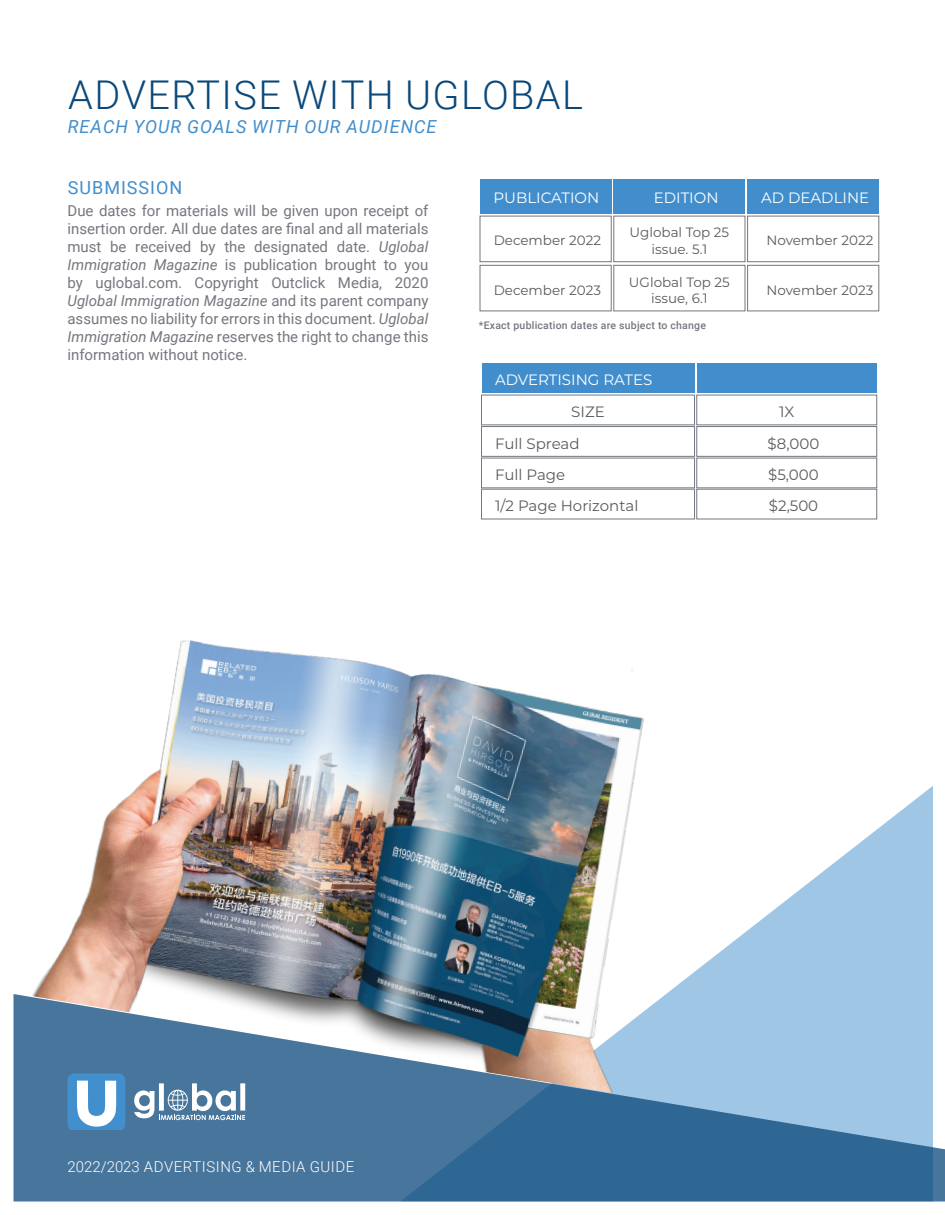
<style>
.page{position:relative;width:945px;height:1215px;background:#fff}
.page>*{position:absolute;margin:0;border:0;box-sizing:border-box;transform-origin:0 0}
.t1{font:300 39.6px "Roboto";letter-spacing:.035em;color:#0a487a}
.t2{font:italic 18px "Roboto";letter-spacing:.055em;color:#428ecc}
.t3{font:18px "Roboto";letter-spacing:.055em;color:#428ecc}
.t4{font:15px/18px "Roboto";color:#75777f;text-align:justify}
.t5{font:15px/31.5px "Montserrat";color:#595b5c}
.t6{font:15px "Montserrat";color:#fff}
.t7{font:300 15px "Roboto";letter-spacing:.035em;color:#fff}
.t8{font:13.5px/16.2px "Montserrat";color:#595b5c;text-align:center}
.t9{font:500 10.5px "Roboto";letter-spacing:.02em;color:#75777f}
.s1{font-style:italic}
</style>
<div class="page">
<svg style="left:766px;top:786px;width:167px;height:208px;fill:#a0c6e5"></svg>
<svg style="left:14px;top:994px;width:931px;height:208px;background:#5584ab"></svg>
<img style="left:13px;top:640px;width:753px;height:466px">
<div style="left:480px;top:179px;width:131px;height:35px;background:#428ecc"></div>
<div style="left:614px;top:179px;width:131px;height:35px;background:#428ecc"></div>
<div style="left:480px;top:216px;width:131px;height:46px;border:1px solid #73777f"></div>
<div style="left:480px;top:265px;width:131px;height:46px;border:1px solid #73777f"></div>
<div style="left:614px;top:216px;width:131px;height:46px;border:1px solid #73777f"></div>
<div style="left:614px;top:265px;width:131px;height:46px;border:1px solid #73777f"></div>
<div style="left:748px;top:179px;width:131px;height:35px;background:#428ecc"></div>
<div style="left:747px;top:216px;width:132px;height:46px;border:1px solid #73777f"></div>
<div style="left:747px;top:265px;width:132px;height:46px;border:1px solid #73777f"></div>
<svg style="left:68px;top:1073px;width:57px;height:57px"></svg>
<svg style="left:134px;top:1083px;width:111px;height:37px"></svg>
<div style="left:482px;top:363px;width:213px;height:29px;background:#428ecc"></div>
<div style="left:481px;top:395px;width:214px;height:30px;border:1px solid #73777f"></div>
<div style="left:481px;top:426px;width:214px;height:31px;border:1px solid #73777f"></div>
<div style="left:481px;top:489px;width:214px;height:30px;border:1px solid #73777f"></div>
<div style="left:481px;top:458px;width:214px;height:30px;border:1px solid #73777f"></div>
<div style="left:697px;top:363px;width:180px;height:29px;background:#428ecc"></div>
<div style="left:697px;top:395px;width:180px;height:30px;border:1px solid #73777f"></div>
<div style="left:697px;top:426px;width:180px;height:31px;border:1px solid #73777f"></div>
<div style="left:697px;top:489px;width:180px;height:30px;border:1px solid #73777f"></div>
<div style="left:697px;top:458px;width:180px;height:30px;border:1px solid #73777f"></div>
<h1 class="t1" style="left:68px;top:67px;width:516px">ADVERTISE WITH UGLOBAL</h1>
<p class="t2" style="left:68px;top:114px;width:370px">REACH YOUR GOALS WITH OUR AUDIENCE</p>
<p class="t3" style="left:68px;top:175px;width:116px">SUBMISSION</p>
<p class="t4" style="left:68px;top:201px;width:362px">Due dates for materials will be given upon receipt of insertion order. All due dates are final and all materials must be received by the designated date. <span class="s1">Uglobal Immigration Magazine</span> is publication brought to you by uglobal.com. Copyright Outclick Media, 2020<br><span class="s1">Uglobal Immigration Magazine</span> and its parent company assumes no liability for errors in this document. <span class="s1">Uglobal Immigration Magazine</span> reserves the right to change this information without notice.</p>
<p class="t6" style="left:493px;top:188px;width:107px">PUBLICATION</p>
<p class="t6" style="left:654px;top:188px;width:66px">EDITION</p>
<p class="t8" style="left:494px;top:232px;width:109px">December 2022</p>
<p class="t8" style="left:494px;top:281px;width:109px">December 2023</p>
<p class="t8" style="left:630px;top:224px;width:101px">Uglobal Top 25 issue. 5.1</p>
<p class="t8" style="left:629px;top:273px;width:102px">UGlobal Top 25 issue, 6.1</p>
<p class="t9" style="left:479px;top:317px;width:229px">*Exact publication dates are subject to change</p>
<p class="t6" style="left:495px;top:369px;width:159px">ADVERTISING RATES</p>
<p class="t5" style="left:495px;top:396px;width:111px;text-indent:76px">SIZE<br>Full Spread</p>
<p class="t5" style="left:495px;top:459px;width:72px">Full Page</p>
<p class="t5" style="left:495px;top:490px;width:145px">1/2 Page Horizontal</p>
<p class="t6" style="left:761px;top:188px;width:110px">AD DEADLINE</p>
<p class="t8" style="left:766px;top:232px;width:108px">November 2022</p>
<p class="t8" style="left:767px;top:281px;width:108px">November 2023</p>
<p class="t5" style="left:768px;top:396px;width:53px;text-indent:11px">1X $8,000</p>
<p class="t5" style="left:768px;top:459px;width:52px">$5,000</p>
<p class="t5" style="left:769px;top:490px;width:51px">$2,500</p>
<p class="t7" style="left:68px;top:1156px;width:288px">2022/2023 ADVERTISING &amp; MEDIA GUIDE</p>
</div>
